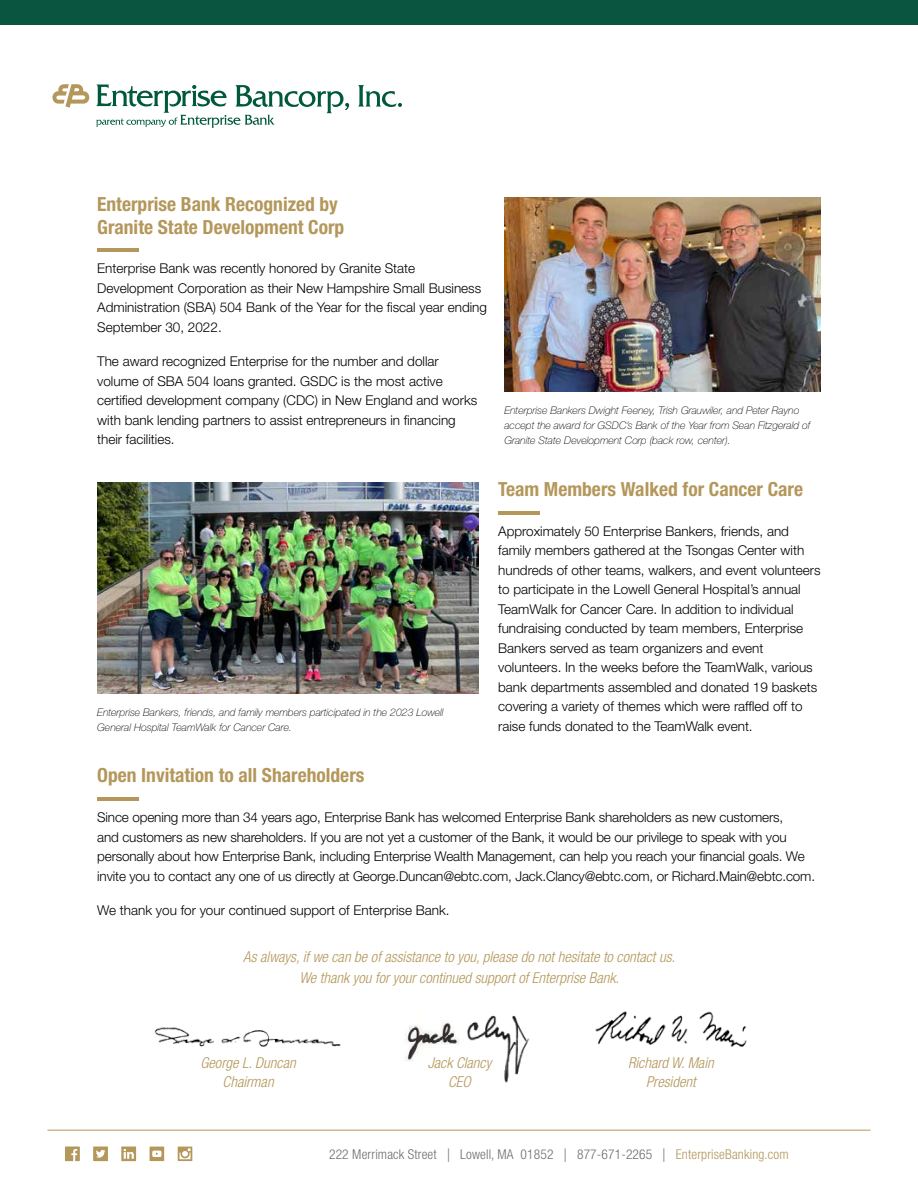
<style>
.page{position:relative;width:918px;height:1188px;background:#fff}
.page>*{position:absolute;margin:0;border:0;box-sizing:border-box;transform-origin:0 0}
.t1{font:700 condensed 19.5px/22.5px "Helvetica Neue LT Std";color:#b4975a}
.t2{font:italic 300 condensed 15px/19.5px "Helvetica Neue LT Std";color:#b4975a;text-align:center}
.t3{font:300 13.5px/19.5px "Helvetica Neue LT Std";color:#000}
.t4{font:300 condensed 13.5px "Helvetica Neue LT Std";letter-spacing:.01em;color:#6d6e71}
.t5{font:italic 100 10.5px/15px "Helvetica Neue LT Std";color:#000}
.s1{font-stretch:normal}
.s2{color:#b4975a}
</style>
<div class="page">
<div style="left:0;top:0;width:918px;height:26px;background:#095540"></div>
<svg style="left:358px;top:85px;width:44px;height:22px"></svg>
<svg style="left:52px;top:84px;width:37px;height:24px"></svg>
<svg style="left:96px;top:84px;width:253px;height:44px"></svg>
<hr style="left:48px;top:1130px;width:822px;height:1px;background:#b4975a">
<svg style="left:65px;top:1147px;width:15px;height:14px"></svg>
<svg style="left:93px;top:1147px;width:15px;height:14px"></svg>
<svg style="left:121px;top:1147px;width:15px;height:14px"></svg>
<svg style="left:150px;top:1147px;width:14px;height:14px"></svg>
<svg style="left:178px;top:1147px;width:14px;height:14px"></svg>
<img style="left:155px;top:1027px;width:186px;height:20px">
<img style="left:405px;top:1015px;width:125px;height:68px">
<img style="left:595px;top:1011px;width:152px;height:36px">
<img style="left:504px;top:197px;width:317px;height:195px">
<hr style="left:498px;top:511px;width:42px;height:3px;background:#b4975a">
<hr style="left:97px;top:798px;width:42px;height:3px;background:#b4975a">
<hr style="left:97px;top:249px;width:42px;height:3px;background:#b4975a">
<img style="left:97px;top:482px;width:382px;height:211px">
<h1 class="t1" style="left:97px;top:193px;width:249px">Enterprise Bank Recognized by<br>Granite State Development Corp</h1>
<p class="t3" style="left:97px;top:258px;width:391px">Enterprise Bank was recently honored by Granite State Development Corporation as their New Hampshire Small Business Administration (SBA) 504 Bank of the Year for the fiscal year ending September 30, 2022.</p>
<p class="t3" style="left:97px;top:351px;width:382px">The award recognized Enterprise for the number and dollar volume of SBA 504 loans granted. GSDC is the most active certified development company (CDC) in New England and works with bank lending partners to assist entrepreneurs in financing their facilities.</p>
<p class="t5" style="left:504px;top:403px;width:308px">Enterprise Bankers Dwight Feeney, Trish Grauwiler, and Peter Rayno accept the award for GSDC’s Bank of the Year from Sean Fitzgerald of<br>Granite State Development Corp (back row, center).</p>
<p class="t5" style="left:97px;top:704px;width:348px">Enterprise Bankers, friends, and family members participated in the 2023 Lowell<br>General Hospital TeamWalk for Cancer Care.</p>
<h1 class="t1" style="left:498px;top:478px;width:306px">Team Members Walked for Cancer Care</h1>
<p class="t3" style="left:498px;top:521px;width:324px">Approximately 50 Enterprise Bankers, friends, and family members gathered at the Tsongas Center with hundreds of other teams, walkers, and event volunteers to participate in the Lowell General Hospital’s annual TeamWalk for Cancer Care. In addition to individual fundraising conducted by team members, Enterprise Bankers served as team organizers and event volunteers. In the weeks before the TeamWalk, various bank departments assembled and donated 19 baskets covering a variety of themes which were raffled off to raise funds donated to the TeamWalk event.</p>
<h1 class="t1" style="left:97px;top:764px;width:269px">Open Invitation to all Shareholders</h1>
<p class="t3" style="left:97px;top:807px;width:719px">Since opening more than 34 years ago, Enterprise Bank has welcomed Enterprise Bank shareholders as new customers,<br>and customers as new shareholders. If you are not yet a customer of the Bank, it would be our privilege to speak with you personally about how Enterprise Bank, including Enterprise Wealth Management, can help you reach your financial goals. We invite you to contact any one of us directly at George.Duncan@ebtc.com, Jack.Clancy@ebtc.com, or Richard.Main@ebtc.com.</p>
<p class="t3" style="left:97px;top:900px;width:354px">We thank you for your continued support of Enterprise Bank.</p>
<p class="t2" style="left:243px;top:946px;width:433px;line-height:21px">As always, if we can be of assistance to you, please do not hesitate to contact us.<br>We thank you for your continued support of Enterprise Bank.</p>
<p class="t2" style="left:201px;top:1053px;width:97px">George L. Duncan<br>Chairman</p>
<p class="t2" style="left:428px;top:1053px;width:65px">Jack Clancy<br>CEO</p>
<p class="t2" style="left:628px;top:1053px;width:87px">Richard W. Main<br>President</p>
<p class="t4" style="left:329px;top:1146px;width:461px">222 Merrimack Street <span class="s1">|</span> Lowell, MA 01852 <span class="s1">|</span> 877-671-2265 <span class="s1">|</span> <span class="s2">EnterpriseBanking.com</span></p>
</div>
